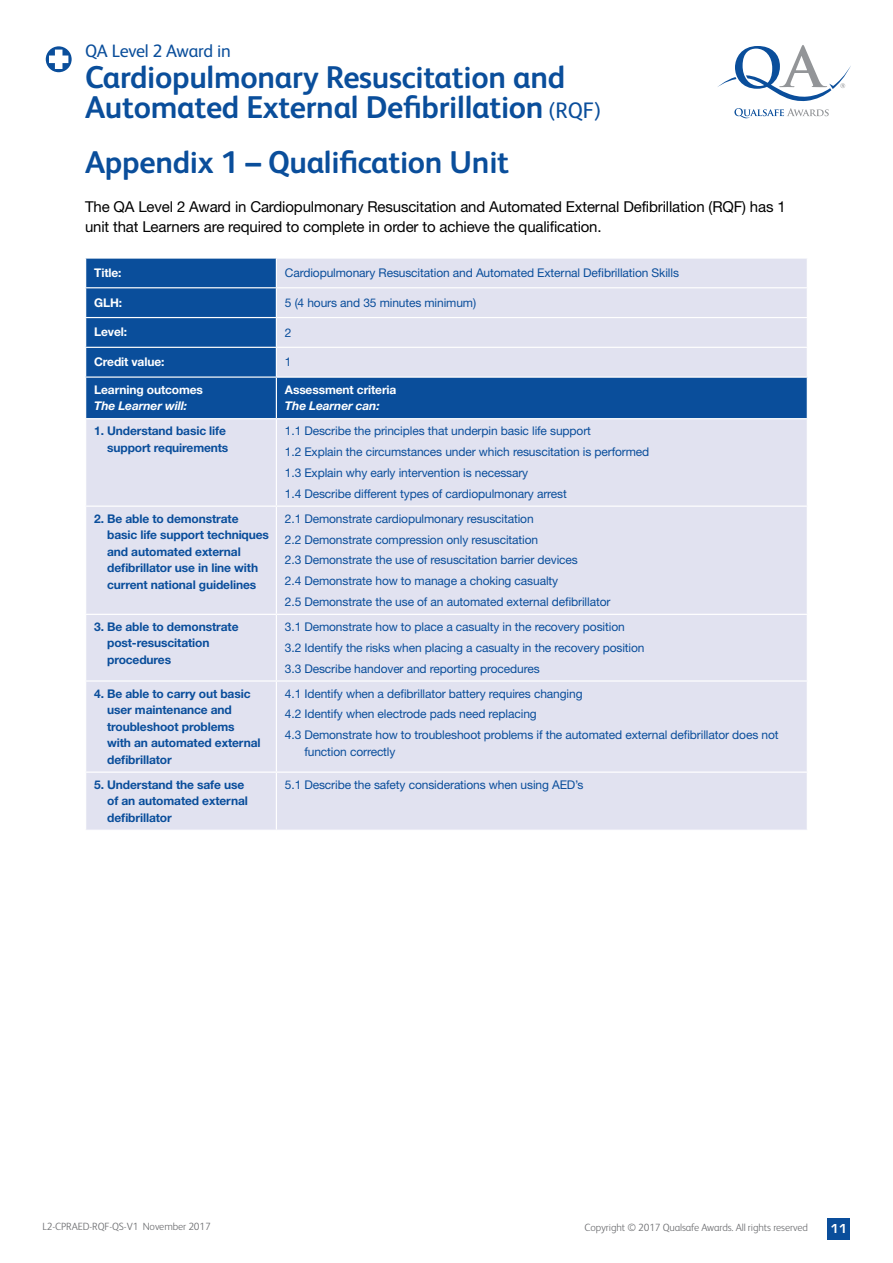
<style>
.page{position:relative;width:893px;height:1263px;background:#fff}
.page>*{position:absolute;margin:0;border:0;box-sizing:border-box;transform-origin:0 0}
.Main_Heading{font:700 31.5px/30.6px "FS Albert";letter-spacing:-.01em;color:#0a4e9b}
.t1{font:18px "FS Albert";letter-spacing:-.015em;color:#0a4e9b}
.Main_Heading-2{font:15px/19.5px "Helvetica Neue LT";letter-spacing:-.01em;color:#000}
.t2{font:700 13.5px "Eurostile T";color:#fff}
.appendix_table{font:12px/16.5px "Helvetica Neue LT";letter-spacing:-.01em;color:#0a4e9b}
.Table_Text_Blue{font:700 12px/16.5px "Helvetica Neue LT";letter-spacing:-.01em;color:#0a4e9b}
.Table_Text_Blue-2{font:12px "Helvetica Neue LT";letter-spacing:-.01em;color:#0a4e9b}
.Table_Text_Blue-3{font:700 12px "Helvetica Neue LT";letter-spacing:-.01em;color:#fff}
.Table_Text_Blue-4{font:italic 700 12px "Helvetica Neue LT";letter-spacing:-.01em;color:#fff}
.t3{font:300 10.5px "FS Albert";letter-spacing:-.01em;color:#6d6e71}
.s1{font-weight:400;font-size:22.5px}
</style>
<div class="page">
<div style="left:827px;top:1218px;width:23px;height:22px;background:#0a4e9b"></div>
<svg style="left:717px;top:45px;width:134px;height:73px"></svg>
<svg style="left:45px;top:45px;width:28px;height:28px"></svg>
<div style="left:44px;top:44px;width:30px;height:30px;border:2px solid #fff;border-radius:50%"></div>
<svg style="left:49px;top:50px;width:19px;height:19px"></svg>
<svg style="left:86px;top:259px;width:721px;height:571px;background:#c6cfe5"></svg>
<hr style="left:85px;top:287px;width:191px;height:1px;background:#fff">
<hr style="left:276px;top:287px;width:532px;height:1px;background:#fff">
<hr style="left:85px;top:317px;width:191px;height:1px;background:#fff">
<hr style="left:276px;top:317px;width:532px;height:1px;background:#fff">
<hr style="left:85px;top:347px;width:191px;height:1px;background:#fff">
<hr style="left:276px;top:347px;width:532px;height:1px;background:#fff">
<svg style="left:276px;top:259px;width:1px;height:117px"></svg>
<hr style="left:85px;top:376px;width:191px;height:2px;background:#fff">
<hr style="left:276px;top:376px;width:532px;height:2px;background:#fff">
<hr style="left:276px;top:378px;width:1px;height:40px;background:#fff">
<hr style="left:85px;top:418px;width:191px;height:1px;background:#fff">
<hr style="left:276px;top:418px;width:532px;height:1px;background:#fff">
<hr style="left:276px;top:419px;width:1px;height:86px;background:#fff">
<hr style="left:85px;top:505px;width:191px;height:2px;background:#fff">
<hr style="left:276px;top:505px;width:532px;height:2px;background:#fff">
<hr style="left:276px;top:507px;width:1px;height:107px;background:#fff">
<hr style="left:85px;top:614px;width:191px;height:1px;background:#fff">
<hr style="left:276px;top:614px;width:532px;height:1px;background:#fff">
<hr style="left:276px;top:615px;width:1px;height:65px;background:#fff">
<hr style="left:85px;top:680px;width:191px;height:2px;background:#fff">
<hr style="left:276px;top:680px;width:532px;height:2px;background:#fff">
<hr style="left:276px;top:682px;width:1px;height:89px;background:#fff">
<hr style="left:85px;top:771px;width:191px;height:2px;background:#fff">
<hr style="left:276px;top:771px;width:532px;height:2px;background:#fff">
<hr style="left:276px;top:773px;width:1px;height:57px;background:#fff">
<h2 class="t1" style="left:85px;top:41px;width:147px">QA Level 2 Award in</h2>
<h1 class="Main_Heading" style="left:85px;top:61px;width:518px">Cardiopulmonary Resuscitation and<br>Automated External Defibrillation <span class="s1">(RQF)</span></h1>
<p class="Main_Heading" style="left:85px;top:147px;width:426px">Appendix 1 – Qualification Unit</p>
<p class="Main_Heading-2" style="left:85px;top:197px;width:702px">The QA Level 2 Award in Cardiopulmonary Resuscitation and Automated External Defibrillation (RQF) has 1 unit that Learners are required to complete in order to achieve the qualification.</p>
<p class="Table_Text_Blue-3" style="left:94px;top:265px;width:29px">Title:</p>
<p class="Table_Text_Blue-2" style="left:285px;top:266px;width:396px">Cardiopulmonary Resuscitation and Automated External Defibrillation Skills</p>
<p class="Table_Text_Blue-3" style="left:94px;top:295px;width:30px">GLH:</p>
<p class="Table_Text_Blue-2" style="left:285px;top:295px;width:193px">5 (4 hours and 35 minutes minimum)</p>
<p class="Table_Text_Blue-3" style="left:94px;top:325px;width:34px">Level:</p>
<p class="Table_Text_Blue-2" style="left:285px;top:325px;width:8px">2</p>
<p class="Table_Text_Blue-3" style="left:94px;top:355px;width:72px">Credit value:</p>
<p class="Table_Text_Blue-2" style="left:285px;top:355px;width:8px">1</p>
<p class="Table_Text_Blue-3" style="left:94px;top:382px;width:110px">Learning outcomes</p>
<p class="Table_Text_Blue-4" style="left:94px;top:398px;width:94px">The Learner will:</p>
<p class="Table_Text_Blue-3" style="left:285px;top:382px;width:113px">Assessment criteria</p>
<p class="Table_Text_Blue-4" style="left:285px;top:398px;width:96px">The Learner can:</p>
<p class="Table_Text_Blue" style="left:94px;top:422px;width:136px;text-align:right">1. Understand basic life support requirements</p>
<p class="Table_Text_Blue-2" style="left:285px;top:424px;width:308px">1.1 Describe the principles that underpin basic life support</p>
<p class="Table_Text_Blue-2" style="left:285px;top:445px;width:366px">1.2 Explain the circumstances under which resuscitation is performed</p>
<p class="Table_Text_Blue-2" style="left:285px;top:465px;width:245px">1.3 Explain why early intervention is necessary</p>
<p class="Table_Text_Blue-2" style="left:285px;top:486px;width:283px">1.4 Describe different types of cardiopulmonary arrest</p>
<p class="Table_Text_Blue" style="left:107px;top:510px;width:163px;text-indent:-13px">2. Be able to demonstrate basic life support techniques and automated external defibrillator use in line with current national guidelines</p>
<p class="appendix_table" style="left:285px;top:510px;width:250px">2.1 Demonstrate cardiopulmonary resuscitation</p>
<p class="appendix_table" style="left:285px;top:531px;width:255px">2.2 Demonstrate compression only resuscitation</p>
<p class="appendix_table" style="left:285px;top:552px;width:295px">2.3 Demonstrate the use of resuscitation barrier devices</p>
<p class="appendix_table" style="left:285px;top:572px;width:275px">2.4 Demonstrate how to manage a choking casualty</p>
<p class="appendix_table" style="left:285px;top:593px;width:327px">2.5 Demonstrate the use of an automated external defibrillator</p>
<p class="Table_Text_Blue" style="left:107px;top:618px;width:133px;text-indent:-13px">3. Be able to demonstrate post-resuscitation procedures</p>
<p class="appendix_table" style="left:285px;top:618px;width:341px">3.1 Demonstrate how to place a casualty in the recovery position</p>
<p class="appendix_table" style="left:285px;top:639px;width:361px">3.2 Identify the risks when placing a casualty in the recovery position</p>
<p class="appendix_table" style="left:285px;top:660px;width:256px">3.3 Describe handover and reporting procedures</p>
<p class="Table_Text_Blue" style="left:107px;top:685px;width:155px;text-indent:-13px">4. Be able to carry out basic user maintenance and troubleshoot problems with an automated external defibrillator</p>
<p class="appendix_table" style="left:285px;top:685px;width:299px">4.1 Identify when a defibrillator battery requires changing</p>
<p class="appendix_table" style="left:285px;top:706px;width:253px">4.2 Identify when electrode pads need replacing</p>
<p class="appendix_table" style="left:304px;top:726px;width:476px;text-indent:-20px">4.3 Demonstrate how to troubleshoot problems if the automated external defibrillator does not function correctly</p>
<p class="Table_Text_Blue" style="left:107px;top:776px;width:142px;text-indent:-13px">5. Understand the safe use of an automated external defibrillator</p>
<p class="appendix_table" style="left:285px;top:776px;width:300px">5.1 Describe the safety considerations when using AED’s</p>
<p class="t3" style="left:43px;top:1221px;width:170px">L2-CPRAED-RQF-QS-V1 November 2017</p>
<p class="t3" style="left:585px;top:1221px;width:225px">Copyright © 2017 Qualsafe Awards. All rights reserved</p>
<p class="t2" style="left:831px;top:1221px;width:18px">11</p>
</div>
